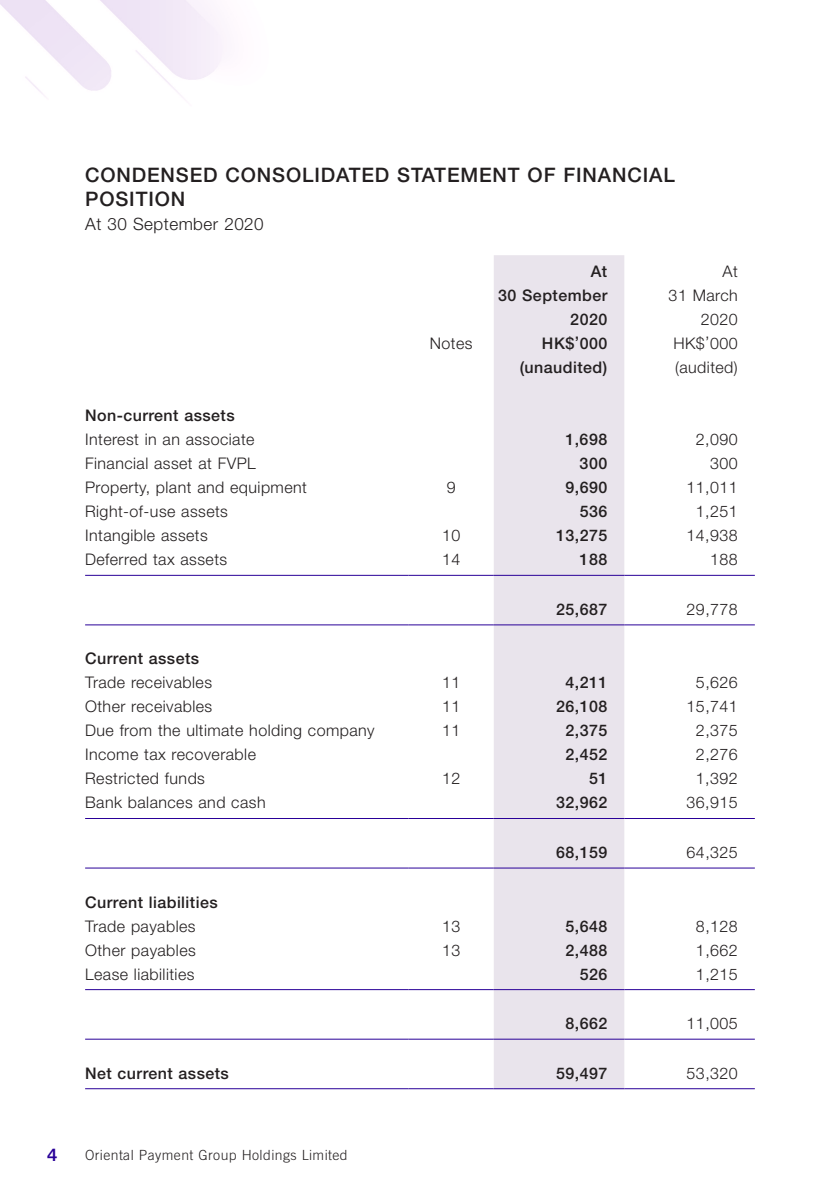
<style>
.page{position:relative;width:840px;height:1191px;background:#fff}
.page>*{position:absolute;margin:0;border:0;box-sizing:border-box;transform-origin:0 0}
.t1{font:500 20px/24px "Helvetica Neue LT Std";letter-spacing:.045em;color:#231f20}
.t2{font:300 17px "Helvetica Neue LT Std";letter-spacing:.03em;color:#231f20}
.t3{font:17px "Trade Gothic LT Std Bd 2";color:#290098}
.t4{font:300 16px/24px "Helvetica Neue LT Std";letter-spacing:.03em;color:#231f20;text-align:right}
.t5{font:500 16px/24px "Helvetica Neue LT Std";letter-spacing:.03em;color:#231f20;text-align:right}
.t6{font:300 14px "Trade Gothic LT Std";letter-spacing:.03em;color:#231f20}
</style>
<div class="page">
<img style="left:0;top:0;width:755px;height:1090px">
<div style="left:493px;top:255px;width:131px;height:833px;background:#e9e4ec"></div>
<hr style="left:85px;top:575px;width:323px;height:1px;background:#290098">
<hr style="left:408px;top:575px;width:85px;height:1px;background:#290098">
<hr style="left:493px;top:575px;width:131px;height:1px;background:#290098">
<hr style="left:624px;top:575px;width:130px;height:1px;background:#290098">
<hr style="left:85px;top:624px;width:323px;height:1px;background:#290098">
<hr style="left:408px;top:624px;width:85px;height:1px;background:#290098">
<hr style="left:493px;top:624px;width:131px;height:1px;background:#290098">
<hr style="left:624px;top:624px;width:130px;height:1px;background:#290098">
<hr style="left:85px;top:818px;width:323px;height:1px;background:#290098">
<hr style="left:408px;top:818px;width:85px;height:1px;background:#290098">
<hr style="left:493px;top:818px;width:131px;height:1px;background:#290098">
<hr style="left:624px;top:818px;width:130px;height:1px;background:#290098">
<hr style="left:85px;top:867px;width:323px;height:1px;background:#290098">
<hr style="left:408px;top:867px;width:85px;height:1px;background:#290098">
<hr style="left:493px;top:867px;width:131px;height:1px;background:#290098">
<hr style="left:624px;top:867px;width:130px;height:1px;background:#290098">
<hr style="left:85px;top:989px;width:323px;height:1px;background:#290098">
<hr style="left:408px;top:989px;width:85px;height:1px;background:#290098">
<hr style="left:493px;top:989px;width:131px;height:1px;background:#290098">
<hr style="left:624px;top:989px;width:130px;height:1px;background:#290098">
<hr style="left:85px;top:1038px;width:323px;height:1px;background:#290098">
<hr style="left:408px;top:1038px;width:85px;height:1px;background:#290098">
<hr style="left:493px;top:1038px;width:131px;height:1px;background:#290098">
<hr style="left:624px;top:1038px;width:130px;height:1px;background:#290098">
<hr style="left:85px;top:1088px;width:323px;height:1px;background:#290098">
<hr style="left:408px;top:1088px;width:85px;height:1px;background:#290098">
<hr style="left:493px;top:1088px;width:131px;height:1px;background:#290098">
<hr style="left:624px;top:1088px;width:130px;height:1px;background:#290098">
<p class="t1" style="left:85px;top:163px;width:591px">CONDENSED CONSOLIDATED STATEMENT OF FINANCIAL<br>POSITION</p>
<p class="t2" style="left:85px;top:214px;width:180px">At 30 September 2020</p>
<p class="t5" style="left:498px;top:259px;width:111px">At<br>30 September<br>2020</p>
<p class="t4" style="left:668px;top:259px;width:71px">At<br>31 March<br>2020</p>
<p class="t4" style="left:429px;top:331px;width:44px">Notes</p>
<p class="t5" style="left:541px;top:331px;width:67px">HK$’000</p>
<p class="t4" style="left:673px;top:331px;width:66px">HK$’000</p>
<p class="t5" style="left:519px;top:355px;width:89px">(unaudited)</p>
<p class="t4" style="left:674px;top:355px;width:64px">(audited)</p>
<p class="t5" style="left:85px;top:403px;width:151px">Non-current assets</p>
<p class="t4" style="left:85px;top:427px;width:171px">Interest in an associate</p>
<p class="t5" style="left:565px;top:427px;width:43px">1,698</p>
<p class="t4" style="left:695px;top:427px;width:43px">2,090</p>
<p class="t4" style="left:85px;top:451px;width:172px">Financial asset at FVPL</p>
<p class="t5" style="left:579px;top:451px;width:29px">300</p>
<p class="t4" style="left:709px;top:451px;width:29px">300</p>
<p class="t4" style="left:85px;top:475px;width:223px">Property, plant and equipment</p>
<p class="t4" style="left:446px;top:475px;width:10px">9</p>
<p class="t5" style="left:565px;top:475px;width:43px">9,690</p>
<p class="t4" style="left:686px;top:475px;width:53px">11,011</p>
<p class="t4" style="left:85px;top:499px;width:144px">Right-of-use assets</p>
<p class="t5" style="left:579px;top:499px;width:29px">536</p>
<p class="t4" style="left:695px;top:499px;width:43px">1,251</p>
<p class="t4" style="left:85px;top:523px;width:124px">Intangible assets</p>
<p class="t4" style="left:442px;top:523px;width:20px">10</p>
<p class="t5" style="left:555px;top:523px;width:53px">13,275</p>
<p class="t4" style="left:686px;top:523px;width:53px">14,938</p>
<p class="t4" style="left:85px;top:547px;width:144px">Deferred tax assets</p>
<p class="t4" style="left:442px;top:547px;width:20px">14</p>
<p class="t5" style="left:579px;top:547px;width:29px">188</p>
<p class="t4" style="left:709px;top:547px;width:29px">188</p>
<p class="t5" style="left:555px;top:597px;width:53px">25,687</p>
<p class="t4" style="left:686px;top:597px;width:53px">29,778</p>
<p class="t5" style="left:85px;top:646px;width:115px">Current assets</p>
<p class="t4" style="left:85px;top:670px;width:128px">Trade receivables</p>
<p class="t4" style="left:442px;top:670px;width:20px">11</p>
<p class="t5" style="left:565px;top:670px;width:43px">4,211</p>
<p class="t4" style="left:695px;top:670px;width:43px">5,626</p>
<p class="t4" style="left:85px;top:694px;width:129px">Other receivables</p>
<p class="t4" style="left:442px;top:694px;width:20px">11</p>
<p class="t5" style="left:555px;top:694px;width:53px">26,108</p>
<p class="t4" style="left:686px;top:694px;width:53px">15,741</p>
<p class="t4" style="left:85px;top:718px;width:291px">Due from the ultimate holding company</p>
<p class="t4" style="left:442px;top:718px;width:20px">11</p>
<p class="t5" style="left:565px;top:718px;width:43px">2,375</p>
<p class="t4" style="left:695px;top:718px;width:43px">2,375</p>
<p class="t4" style="left:85px;top:742px;width:172px">Income tax recoverable</p>
<p class="t5" style="left:565px;top:742px;width:43px">2,452</p>
<p class="t4" style="left:695px;top:742px;width:43px">2,276</p>
<p class="t4" style="left:85px;top:766px;width:121px">Restricted funds</p>
<p class="t4" style="left:442px;top:766px;width:20px">12</p>
<p class="t5" style="left:588px;top:766px;width:20px">51</p>
<p class="t4" style="left:695px;top:766px;width:43px">1,392</p>
<p class="t4" style="left:85px;top:790px;width:182px">Bank balances and cash</p>
<p class="t5" style="left:555px;top:790px;width:53px">32,962</p>
<p class="t4" style="left:686px;top:790px;width:53px">36,915</p>
<p class="t5" style="left:555px;top:840px;width:53px">68,159</p>
<p class="t4" style="left:686px;top:840px;width:53px">64,325</p>
<p class="t5" style="left:85px;top:889px;width:134px">Current liabilities</p>
<p class="t4" style="left:85px;top:913px;width:112px">Trade payables</p>
<p class="t4" style="left:442px;top:913px;width:20px">13</p>
<p class="t5" style="left:565px;top:913px;width:43px">5,648</p>
<p class="t4" style="left:695px;top:913px;width:43px">8,128</p>
<p class="t4" style="left:85px;top:937px;width:112px">Other payables</p>
<p class="t4" style="left:442px;top:937px;width:20px">13</p>
<p class="t5" style="left:565px;top:937px;width:43px">2,488</p>
<p class="t4" style="left:695px;top:937px;width:43px">1,662</p>
<p class="t4" style="left:85px;top:961px;width:111px">Lease liabilities</p>
<p class="t5" style="left:579px;top:961px;width:29px">526</p>
<p class="t4" style="left:695px;top:961px;width:43px">1,215</p>
<p class="t5" style="left:565px;top:1011px;width:43px">8,662</p>
<p class="t4" style="left:686px;top:1011px;width:53px">11,005</p>
<p class="t5" style="left:85px;top:1060px;width:145px">Net current assets</p>
<p class="t5" style="left:555px;top:1060px;width:53px">59,497</p>
<p class="t4" style="left:686px;top:1060px;width:53px">53,320</p>
<p class="t3" style="left:47px;top:1144px;width:12px">4</p>
<p class="t6" style="left:85px;top:1146px;width:264px">Oriental Payment Group Holdings Limited</p>
</div>
